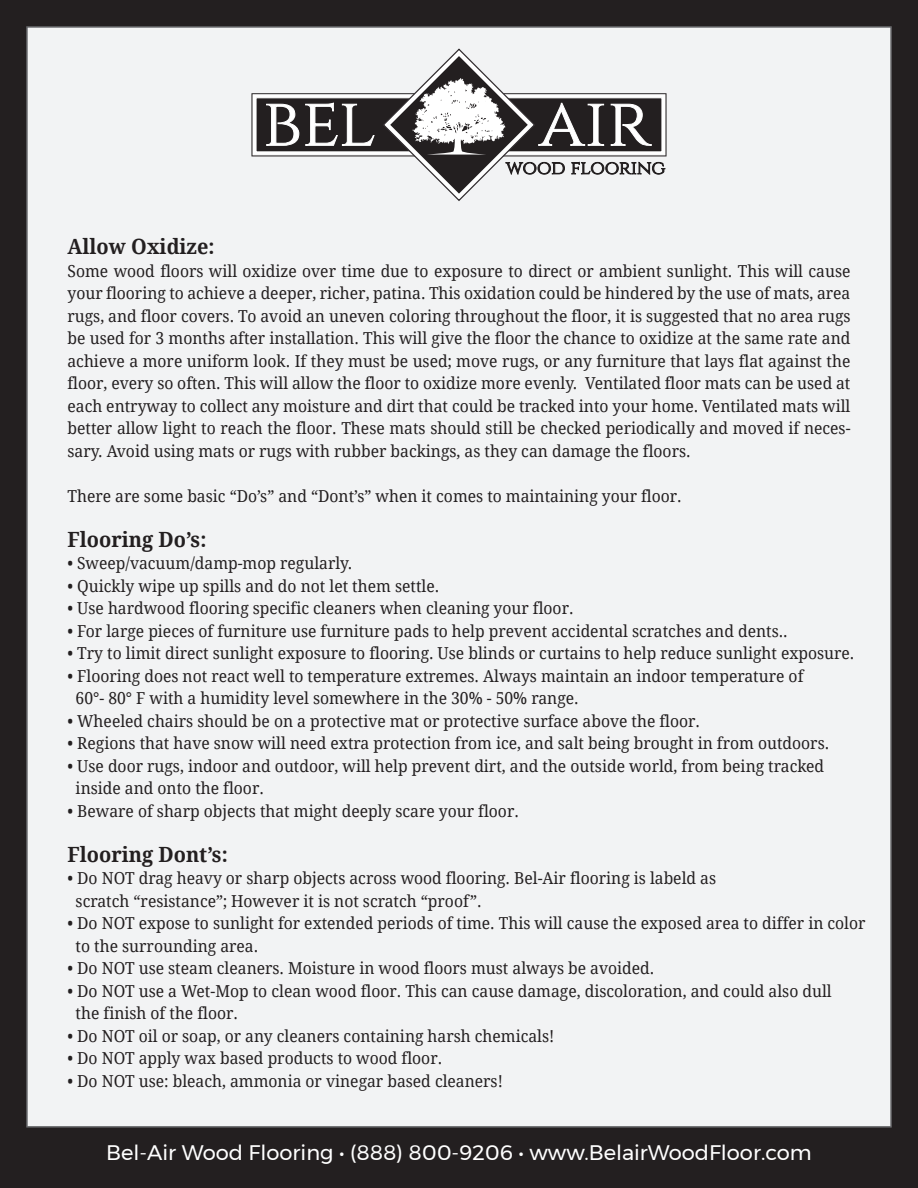
<style>
.page{position:relative;width:918px;height:1188px;background:#231f20}
.page>*{position:absolute;margin:0;border:0;box-sizing:border-box;transform-origin:0 0}
.t1{font:21px "Montserrat";color:#fff}
.t2{font:700 21px "Droid Serif";color:#231f20;scale:.95 1}
.t3{font:16.5px/22.5px "Droid Serif";color:#231f20;scale:.95 1}
</style>
<div class="page">
<div style="left:26px;top:26px;width:866px;height:1102px;background:#f2f3f4;border:1px solid #6c6d70"></div>
<svg style="left:253px;top:48px;width:413px;height:153px"></svg>
<p class="t2" style="left:68px;top:235px;width:156px">Allow Oxidize:</p>
<p class="t3" style="left:68px;top:260px;width:826px;text-align:justify">Some wood floors will oxidize over time due to exposure to direct or ambient sunlight. This will cause your flooring to achieve a deeper, richer, patina. This oxidation could be hindered by the use of mats, area rugs, and floor covers. To avoid an uneven coloring throughout the floor, it is suggested that no area rugs be used for 3 months after installation. This will give the floor the chance to oxidize at the same rate and achieve a more uniform look. If they must be used; move rugs, or any furniture that lays flat against the floor, every so often. This will allow the floor to oxidize more evenly. Ventilated floor mats can be used at each entryway to collect any moisture and dirt that could be tracked into your home. Ventilated mats will better allow light to reach the floor. These mats should still be checked periodically and moved if neces&shy;sary. Avoid using mats or rugs with rubber backings, as they can damage the floors.</p>
<p class="t3" style="left:68px;top:485px;width:648px">There are some basic “Do’s” and “Dont’s” when it comes to maintaining your floor.</p>
<p class="t2" style="left:68px;top:527px;width:148px">Flooring Do’s:</p>
<p class="t3" style="left:68px;top:552px;width:301px">• Sweep/vacuum/damp-mop regularly.</p>
<p class="t3" style="left:68px;top:575px;width:393px">• Quickly wipe up spills and do not let them settle.</p>
<p class="t3" style="left:68px;top:597px;width:534px">• Use hardwood flooring specific cleaners when cleaning your floor.</p>
<p class="t3" style="left:68px;top:620px;width:760px">• For large pieces of furniture use furniture pads to help prevent accidental scratches and dents..</p>
<p class="t3" style="left:68px;top:642px;width:830px">• Try to limit direct sunlight exposure to flooring. Use blinds or curtains to help reduce sunlight exposure.</p>
<p class="t3" style="left:76px;top:665px;width:768px;text-indent:-8px">• Flooring does not react well to temperature extremes. Always maintain an indoor temperature of<br>60°- 80° F with a humidity level somewhere in the 30% - 50% range.</p>
<p class="t3" style="left:68px;top:710px;width:667px">• Wheeled chairs should be on a protective mat or protective surface above the floor.</p>
<p class="t3" style="left:68px;top:732px;width:803px">• Regions that have snow will need extra protection from ice, and salt being brought in from outdoors.</p>
<p class="t3" style="left:76px;top:755px;width:790px;text-indent:-8px">• Use door rugs, indoor and outdoor, will help prevent dirt, and the outside world, from being tracked inside and onto the floor.</p>
<p class="t3" style="left:68px;top:800px;width:477px">• Beware of sharp objects that might deeply scare your floor.</p>
<p class="t2" style="left:68px;top:842px;width:170px">Flooring Dont’s:</p>
<p class="t3" style="left:76px;top:867px;width:676px;text-indent:-8px">• Do NOT drag heavy or sharp objects across wood flooring. Bel-Air flooring is labeld as scratch “resistance”; However it is not scratch “proof”.</p>
<p class="t3" style="left:76px;top:912px;width:833px;text-indent:-8px">• Do NOT expose to sunlight for extended periods of time. This will cause the exposed area to differ in color to the surrounding area.</p>
<p class="t3" style="left:68px;top:957px;width:619px">• Do NOT use steam cleaners. Moisture in wood floors must always be avoided.</p>
<p class="t3" style="left:76px;top:980px;width:797px;text-indent:-8px">• Do NOT use a Wet-Mop to clean wood floor. This can cause damage, discoloration, and could also dull the finish of the floor.</p>
<p class="t3" style="left:68px;top:1025px;width:514px">• Do NOT oil or soap, or any cleaners containing harsh chemicals!</p>
<p class="t3" style="left:68px;top:1047px;width:396px">• Do NOT apply wax based products to wood floor.</p>
<p class="t3" style="left:68px;top:1070px;width:460px">• Do NOT use: bleach, ammonia or vinegar based cleaners!</p>
<p class="t1" style="left:106px;top:1136px;width:707px">Bel-Air Wood Flooring • (888) 800-9206 • www.BelairWoodFloor.com</p>
</div>
